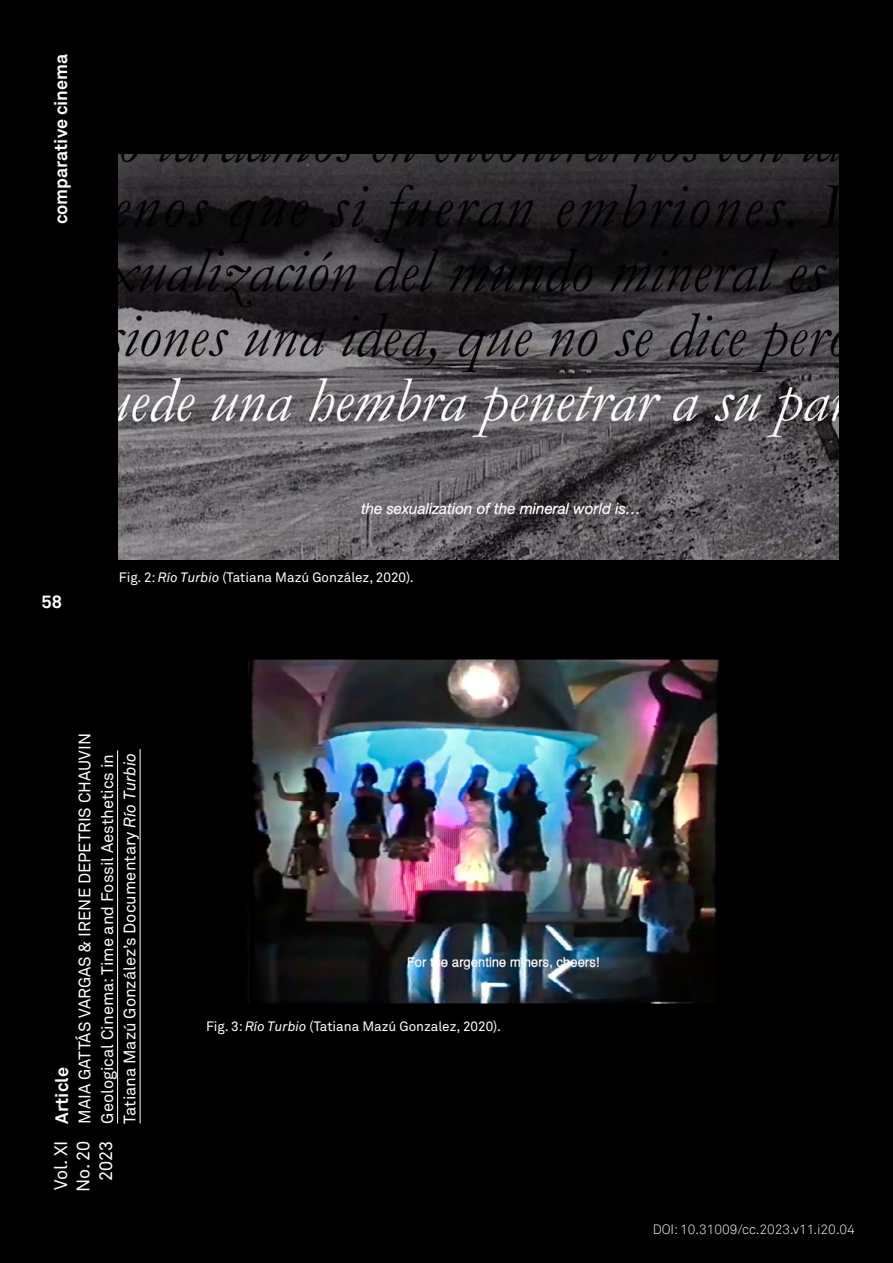
<style>
.page{position:relative;width:893px;height:1263px;background:#000}
.page>*{position:absolute;margin:0;border:0;box-sizing:border-box;transform-origin:0 0}
.t1{font:700 18px "Akkurat";color:#fff}
.t2{font:18px/22.5px "Akkurat Pro";color:#fff;text-align:right}
.t3{font:16.5px "Akkurat Pro";color:#fff}
.t4{font:13.5px "Akkurat Pro";color:#fff}
.t5{font:300 13.5px "Akkurat";color:#fff}
.s1{font-style:italic}
</style>
<div class="page">
<hr style="left:117px;top:750px;width:1px;height:373px;background:#fff">
<hr style="left:140px;top:749px;width:1px;height:374px;background:#fff">
<img style="left:119px;top:154px;width:720px;height:405px">
<img style="left:248px;top:659px;width:471px;height:346px">
<p class="t1" style="left:49px;top:224px;width:172px;rotate:-90deg">comparative cinema</p>
<p class="t1" style="left:42px;top:591px;width:22px">58</p>
<p class="t4" style="left:119px;top:569px;width:297px">Fig. 2: <span class="s1">Río Turbio</span> (Tatiana Mazú González, 2020).</p>
<p class="t3" style="left:75px;top:1123px;width:392px;rotate:-90deg">MAIA GATTÁS VARGAS &amp; IRENE DEPETRIS CHAUVIN</p>
<p class="t1" style="left:50px;top:1123px;width:58px;rotate:-90deg">Article</p>
<p class="t3" style="left:98px;top:1123px;width:371px;rotate:-90deg">Geological Cinema: Time and Fossil Aesthetics in</p>
<p class="t3" style="left:120px;top:1123px;width:372px;rotate:-90deg">Tatiana Mazú González’s Documentary <span class="s1">Río Turbio</span></p>
<p class="t4" style="left:206px;top:1018px;width:297px">Fig. 3: <span class="s1">Río Turbio</span> (Tatiana Mazú Gonzalez, 2020).</p>
<p class="t2" style="left:50px;top:1192px;width:53px;rotate:-90deg">Vol. XI<br>No. 20<br>2023</p>
<p class="t5" style="left:653px;top:1222px;width:203px">DOI: 10.31009/cc.2023.v11.i20.04</p>
</div>
